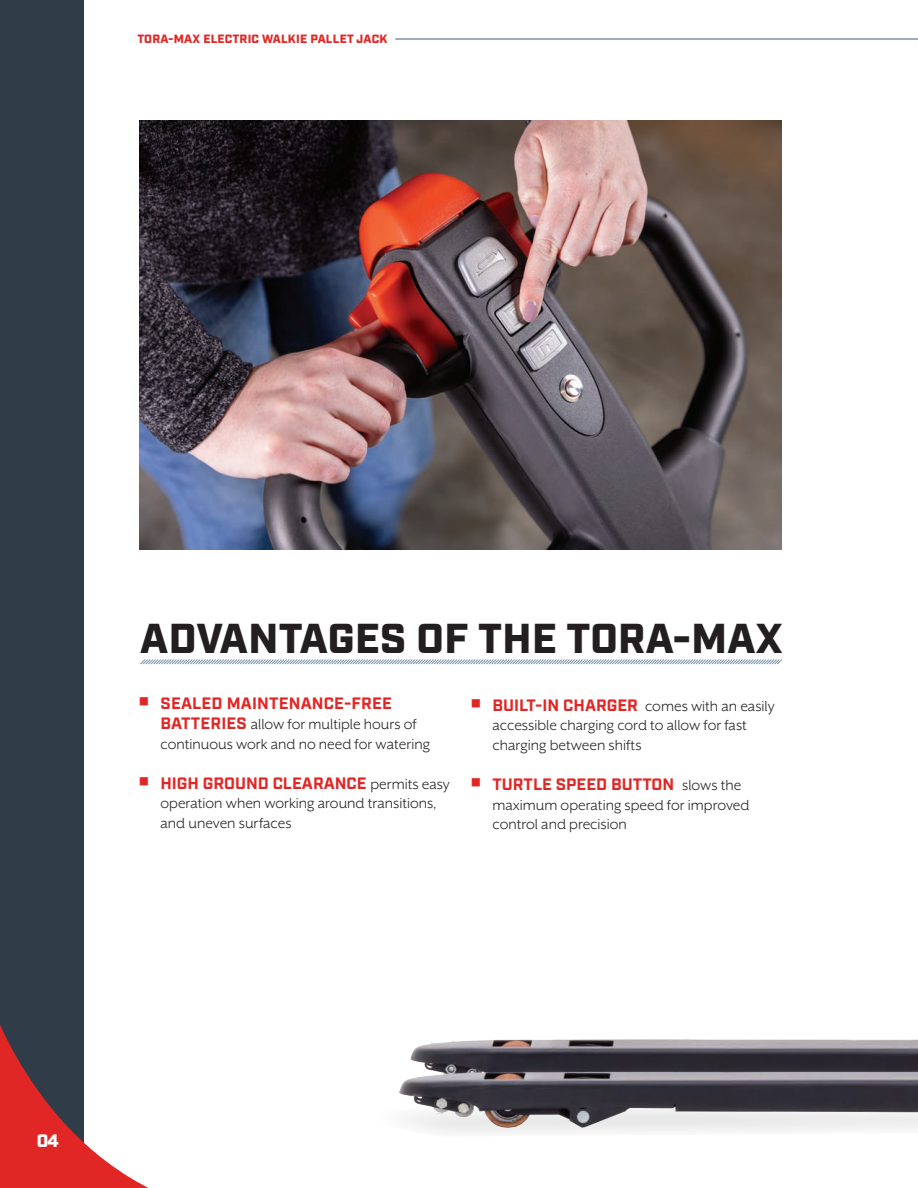
<style>
.page{position:relative;width:918px;height:1188px;background:#fff}
.page>*{position:absolute;margin:0;border:0;box-sizing:border-box;transform-origin:0 0}
.t1{font:900 41.7px "Industry";letter-spacing:.01em;color:#231f20}
.t2{font:900 18px "Industry";color:#fff}
.t3{font:16.5px/19.8px "Mr Eaves XL San OT";color:#231f20}
.t4{font:900 12px "Industry";letter-spacing:.02em;color:#e12725}
.s1{color:#e12725}
.s2{font-family:"Industry";font-weight:700;color:#e12725}
</style>
<div class="page">
<img style="left:342px;top:120px;width:576px;height:1012px">
<svg style="left:140px;top:658px;width:643px;height:7px"></svg>
<hr style="left:395px;top:38px;width:523px;height:2px;background:#7b92a7">
<div style="left:0;top:0;width:83px;height:1188px;background:#303d48"></div>
<svg style="left:0;top:990px;width:149px;height:198px"></svg>
<img style="left:140px;top:121px;width:642px;height:428px">
<p class="t4" style="left:137px;top:32px;width:252px">TORA-MAX ELECTRIC WALKIE PALLET JACK</p>
<p class="t1" style="left:140px;top:614px;width:644px">ADVANTAGES OF THE TORA-MAX</p>
<p class="t3" style="left:161px;top:695px;width:271px;text-indent:-22px"><span class="s1">○</span> <span class="s2">SEALED MAINTENANCE-FREE<br>BATTERIES</span> allow for multiple hours of continuous work and no need for watering</p>
<p class="t3" style="left:161px;top:774px;width:291px;text-indent:-22px"><span class="s1">○</span> <span class="s2">HIGH GROUND CLEARANCE</span> permits easy operation when working around transitions, and uneven surfaces</p>
<p class="t3" style="left:492px;top:696px;width:284px;text-indent:-22px"><span class="s1">○</span> <span class="s2">BUILT-IN CHARGER</span> comes with an easily accessible charging cord to allow for fast charging between shifts</p>
<p class="t3" style="left:492px;top:775px;width:258px;text-indent:-22px"><span class="s1">○</span> <span class="s2">TURTLE SPEED BUTTON</span> slows the maximum operating speed for improved control and precision</p>
<p class="t2" style="left:37px;top:1130px;width:23px">04</p>
</div>
